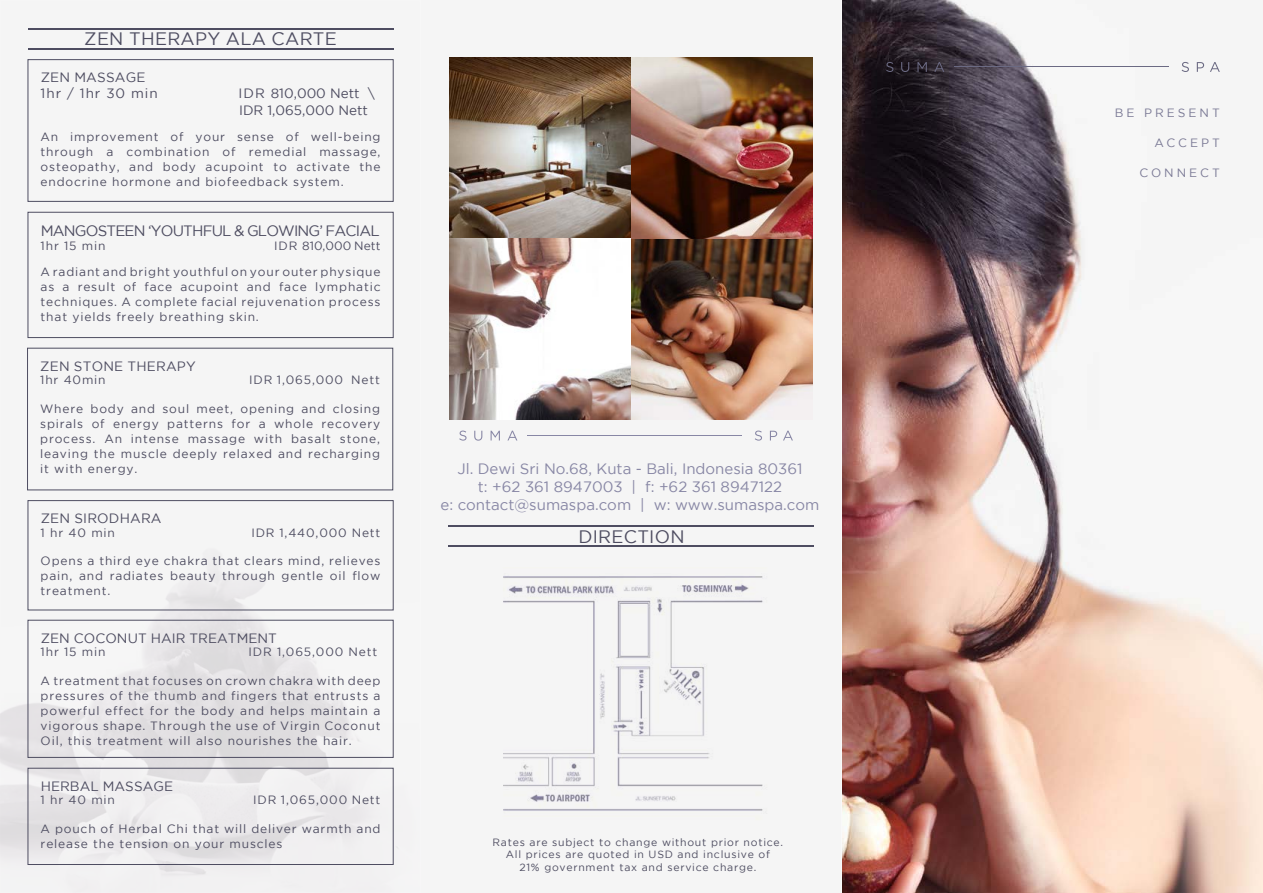
<style>
.page{position:relative;width:1263px;height:893px;background:#fff}
.page>*{position:absolute;margin:0;border:0;box-sizing:border-box;transform-origin:0 0}
.t1{font:18px "Gotham";letter-spacing:.015em;color:#4e4d61}
.t2{font:15px/18px "Gotham";color:#8887a5;text-align:center}
.t3{font:15px "Gotham";letter-spacing:-.055em;color:#4e4d61}
.t4{font:13.5px/16.2px "Gotham";letter-spacing:.005em;color:#4e4d61}
.t5{font:12px/15px "Gotham";letter-spacing:.07em;color:#4e4d61;text-align:justify}
.t6{font:12px "Gotham";letter-spacing:.25em;color:#797894}
.t7{font:10.5px/12.6px "Gotham";letter-spacing:.07em;color:#4e4d61;text-align:center}
</style>
<div class="page">
<div style="left:421px;top:1px;width:420px;height:891px;background:#f5f5f5"></div>
<div style="left:1px;top:1px;width:419px;height:891px;background:#f5f5f5"></div>
<img style="left:0;top:500px;width:399px;height:393px">
<div style="left:28px;top:59px;width:366px;height:143px;border:1px solid #4e4d61"></div>
<div style="left:28px;top:212px;width:366px;height:126px;border:1px solid #4e4d61"></div>
<div style="left:27px;top:348px;width:366px;height:142px;border:1px solid #4e4d61"></div>
<div style="left:28px;top:500px;width:366px;height:110px;border:1px solid #4e4d61"></div>
<div style="left:28px;top:620px;width:366px;height:138px;border:1px solid #4e4d61"></div>
<div style="left:28px;top:768px;width:366px;height:97px;border:1px solid #4e4d61"></div>
<hr style="left:28px;top:48px;width:366px;height:1px;background:#4e4d61">
<hr style="left:28px;top:28px;width:366px;height:2px;background:#4e4d61">
<hr style="left:448px;top:545px;width:366px;height:2px;background:#4e4d61">
<hr style="left:448px;top:526px;width:366px;height:1px;background:#4e4d61">
<img style="left:450px;top:57px;width:362px;height:363px">
<svg style="left:459px;top:431px;width:7px;height:10px"></svg>
<svg style="left:474px;top:431px;width:8px;height:10px"></svg>
<svg style="left:491px;top:431px;width:9px;height:9px"></svg>
<svg style="left:507px;top:431px;width:10px;height:9px"></svg>
<svg style="left:755px;top:431px;width:7px;height:10px"></svg>
<svg style="left:770px;top:431px;width:7px;height:9px"></svg>
<svg style="left:783px;top:431px;width:10px;height:9px"></svg>
<hr style="left:528px;top:435px;width:214px;height:1px;background:#8887a5">
<img style="left:843px;top:0;width:420px;height:893px">
<svg style="left:886px;top:62px;width:7px;height:10px"></svg>
<svg style="left:901px;top:62px;width:8px;height:10px"></svg>
<svg style="left:917px;top:62px;width:10px;height:10px"></svg>
<svg style="left:934px;top:62px;width:10px;height:10px"></svg>
<svg style="left:1181px;top:62px;width:8px;height:10px"></svg>
<svg style="left:1197px;top:62px;width:7px;height:10px"></svg>
<svg style="left:1210px;top:62px;width:10px;height:10px"></svg>
<hr style="left:955px;top:66px;width:214px;height:1px;background:#6b6a83">
<img style="left:503px;top:576px;width:260px;height:235px">
<h1 class="t1" style="left:84px;top:29px;width:254px">ZEN THERAPY ALA CARTE</h1>
<p class="t4" style="left:41px;top:69px;width:119px">ZEN MASSAGE<br>1hr / 1hr 30 min</p>
<p class="t4" style="left:239px;top:85px;width:137px">IDR 810,000 Nett \<br>IDR 1,065,000 Nett</p>
<p class="t5" style="left:41px;top:129px;width:341px">An improvement of your sense of well-being through a combination of remedial massage, osteopathy, and body acupoint to activate the endocrine hormone and biofeedback system.</p>
<p class="t3" style="left:41px;top:222px;width:340px">MANGOSTEEN ‘YOUTHFUL &amp; GLOWING’ FACIAL</p>
<p class="t5" style="left:41px;top:238px;width:66px">1hr 15 min</p>
<p class="t5" style="left:41px;top:233px;width:341px;line-height:26px;text-align:right">IDR 810,000 Nett<br>A radiant and bright youthful on your outer physique</p>
<p class="t5" style="left:41px;top:279px;width:341px">as a result of face acupoint and face lymphatic techniques. A complete facial rejuvenation process that yields freely breathing skin.</p>
<p class="t4" style="left:40px;top:358px;width:157px">ZEN STONE THERAPY</p>
<p class="t5" style="left:40px;top:372px;width:67px">1hr 40min</p>
<p class="t5" style="left:249px;top:372px;width:132px">IDR 1,065,000 Nett</p>
<p class="t5" style="left:40px;top:401px;width:341px">Where body and soul meet, opening and closing spirals of energy patterns for a whole recovery process. An intense massage with basalt stone, leaving the muscle deeply relaxed and recharging it with energy.</p>
<p class="t4" style="left:41px;top:510px;width:122px">ZEN SIRODHARA</p>
<p class="t5" style="left:41px;top:525px;width:76px">1 hr 40 min</p>
<p class="t5" style="left:251px;top:525px;width:131px">IDR 1,440,000 Nett</p>
<p class="t5" style="left:41px;top:553px;width:341px">Opens a third eye chakra that clears mind, relieves pain, and radiates beauty through gentle oil flow treatment.</p>
<p class="t4" style="left:41px;top:630px;width:238px">ZEN COCONUT HAIR TREATMENT</p>
<p class="t5" style="left:41px;top:644px;width:66px">1hr 15 min</p>
<p class="t5" style="left:248px;top:644px;width:130px">IDR 1,065,000 Nett</p>
<p class="t5" style="left:41px;top:673px;width:341px">A treatment that focuses on crown chakra with deep pressures of the thumb and fingers that entrusts a powerful effect for the body and helps maintain a vigorous shape. Through the use of Virgin Coconut Oil, this treatment will also nourishes the hair.</p>
<p class="t4" style="left:41px;top:778px;width:134px">HERBAL MASSAGE</p>
<p class="t5" style="left:41px;top:792px;width:76px">1 hr 40 min</p>
<p class="t5" style="left:253px;top:792px;width:129px">IDR 1,065,000 Nett</p>
<p class="t5" style="left:41px;top:821px;width:341px">A pouch of Herbal Chi that will deliver warmth and release the tension on your muscles</p>
<p class="t2" style="left:440px;top:459px;width:380px">Jl. Dewi Sri No.68, Kuta - Bali, Indonesia 80361<br>t: +62 361 8947003 | f: +62 361 8947122<br>e: contact@sumaspa.com | w: www.sumaspa.com</p>
<h1 class="t1" style="left:578px;top:526px;width:108px">DIRECTION</h1>
<p class="t7" style="left:493px;top:835px;width:292px">Rates are subject to change without prior notice.<br>All prices are quoted in USD and inclusive of<br>21% government tax and service charge.</p>
<p class="t6" style="left:1115px;top:106px;width:107px">BE PRESENT</p>
<p class="t6" style="left:1154px;top:136px;width:67px">ACCEPT</p>
<p class="t6" style="left:1139px;top:166px;width:82px">CONNECT</p>
</div>
